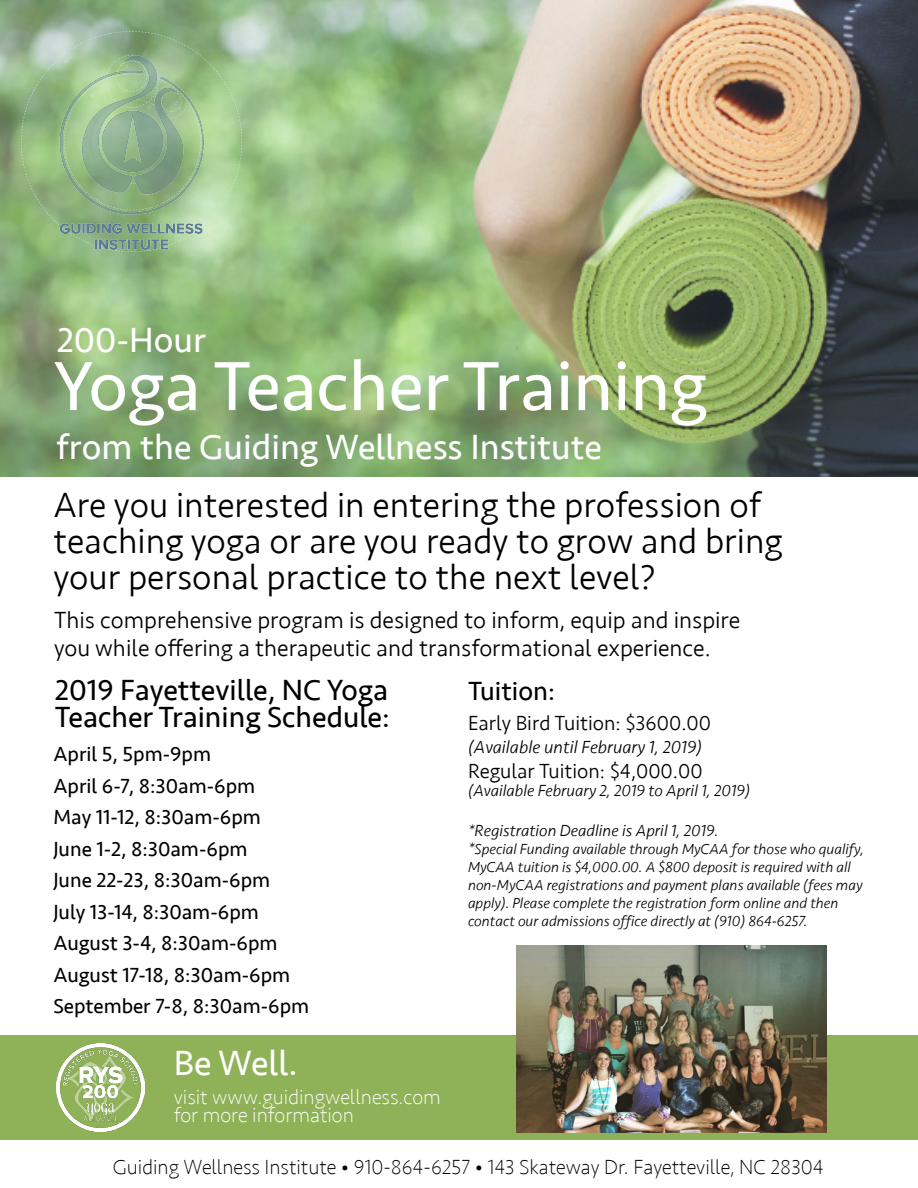
<style>
.page{position:relative;width:918px;height:1188px;background:#fff}
.page>*{position:absolute;margin:0;border:0;box-sizing:border-box;transform-origin:0 0}
.t1{font:72px "Seravek";color:#fff}
.t2{font:300 36px "Seravek";color:#000}
.t3{font:36px "Seravek";color:#fff}
.t4{font:30px/27px "Seravek";color:#000}
.t5{font:27px "Seravek";color:#000}
.t6{font:300 24px "Seravek";color:#000}
.t7{font:21px "Seravek";color:#000}
.t8{font:200 21px "Seravek";color:#000}
.t9{font:300 21px "Seravek";color:#000}
.t10{font:200 21px "Seravek";color:#fff}
.t11{font:italic 300 18px "Seravek";color:#000}
.t12{font:italic 300 16.5px "Seravek";color:#000}
.t13{font:italic 300 15px/18px "Seravek";color:#000}
.s1{font-size:16.5px}
</style>
<div class="page">
<div style="left:0;top:1036px;width:918px;height:104px;background:#8fb258"></div>
<img style="left:0;top:0;width:918px;height:477px">
<img style="left:22px;top:32px;width:219px;height:221px">
<img style="left:516px;top:945px;width:311px;height:187px">
<img style="left:57px;top:1043px;width:88px;height:88px">
<p class="t3" style="left:57px;top:312px;width:151px">200-Hour</p>
<p class="t1" style="left:54px;top:330px;width:655px">Yoga Teacher Training</p>
<p class="t3" style="left:56px;top:419px;width:547px">from the Guiding Wellness Institute</p>
<p class="t2" style="left:53px;top:484px;width:709px">Are you interested in entering the profession of</p>
<p class="t2" style="left:53px;top:520px;width:731px">teaching yoga or are you ready to grow and bring</p>
<p class="t2" style="left:53px;top:556px;width:604px">your personal practice to the next level?</p>
<p class="t6" style="left:54px;top:605px;width:688px">This comprehensive program is designed to inform, equip and inspire</p>
<p class="t6" style="left:54px;top:634px;width:658px">you while offering a therapeutic and transformational experience.</p>
<p class="t4" style="left:55px;top:677px;width:336px">2019 Fayetteville, NC Yoga<br>Teacher Training Schedule:</p>
<p class="t7" style="left:53px;top:738px;width:159px">April 5, 5pm-9pm</p>
<p class="t7" style="left:53px;top:769px;width:203px">April 6-7, 8:30am-6pm</p>
<p class="t7" style="left:53px;top:801px;width:209px">May 11-12, 8:30am-6pm</p>
<p class="t7" style="left:53px;top:832px;width:196px">June 1-2, 8:30am-6pm</p>
<p class="t7" style="left:53px;top:864px;width:218px">June 22-23, 8:30am-6pm</p>
<p class="t7" style="left:53px;top:895px;width:207px">July 13-14, 8:30am-6pm</p>
<p class="t7" style="left:53px;top:927px;width:226px">August 3-4, 8:30am-6pm</p>
<p class="t7" style="left:53px;top:958px;width:238px">August 17-18, 8:30am-6pm</p>
<p class="t7" style="left:53px;top:990px;width:257px">September 7-8, 8:30am-6pm</p>
<p class="t3" style="left:174px;top:1035px;width:125px">Be Well.</p>
<p class="t5" style="left:468px;top:670px;width:89px">Tuition:</p>
<p class="t9" style="left:468px;top:711px;width:245px">Early Bird Tuition: $3600.00</p>
<p class="t11" style="left:468px;top:737px;width:236px">(Available until February 1, 2019)</p>
<p class="t9" style="left:468px;top:759px;width:236px">Regular Tuition: $4,000.00</p>
<p class="t12" style="left:468px;top:781px;width:284px">(Available February 2, 2019 to April 1, 2019)</p>
<p class="t12" style="left:468px;top:821px;width:252px">*Registration Deadline is April 1, 2019.</p>
<p class="t13" style="left:468px;top:841px;width:398px"><span class="s1">*</span>Special Funding available through MyCAA for those who qualify, MyCAA tuition is $4,000.00. A $800 deposit is required with all non-MyCAA registrations and payment plans available (fees may apply). Please complete the registration form online and then contact our admissions office directly at (910) 864-6257.</p>
<p class="t10" style="left:174px;top:1085px;width:269px">visit www.guidingwellness.com</p>
<p class="t10" style="left:174px;top:1103px;width:182px">for more information</p>
<p class="t8" style="left:113px;top:1154px;width:712px">Guiding Wellness Institute • 910-864-6257 • 143 Skateway Dr. Fayetteville, NC 28304</p>
</div>
